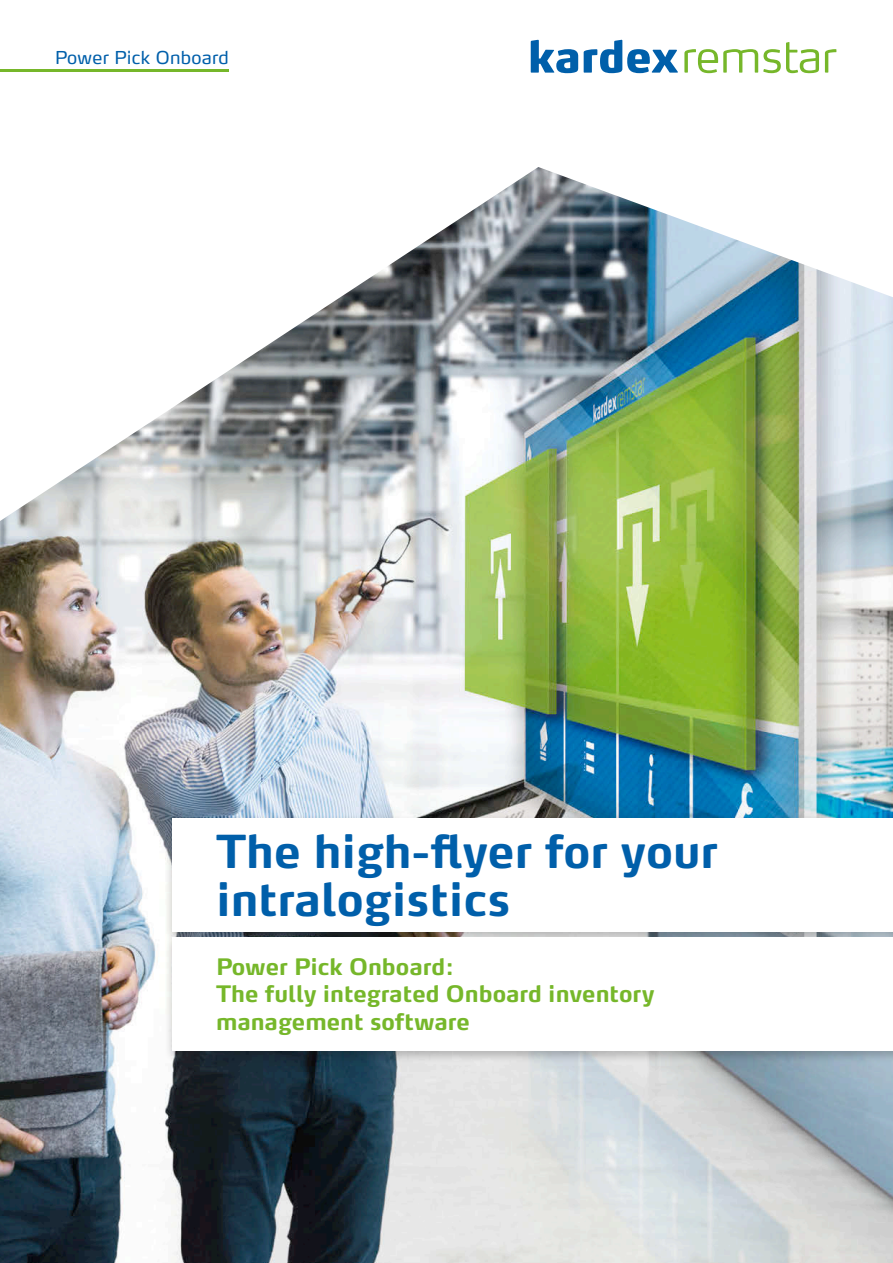
<style>
.page{position:relative;width:893px;height:1263px;background:#fff}
.page>*{position:absolute;margin:0;border:0;box-sizing:border-box;transform-origin:0 0}
.t1{font:700 45px/48.8px "Max Pro";color:#005faa}
.t2{font:700 22.5px/27.8px "Max Pro";color:#76b72a}
.t3{font:17.7px "Max Pro";letter-spacing:.015em;color:#005faa}
</style>
<div class="page">
<svg style="left:531px;top:40px;width:47px;height:33px"></svg>
<svg style="left:584px;top:40px;width:94px;height:33px"></svg>
<svg style="left:684px;top:42px;width:135px;height:31px"></svg>
<svg style="left:825px;top:49px;width:11px;height:24px"></svg>
<img style="left:0;top:167px;width:893px;height:1096px">
<div style="left:164px;top:814px;width:729px;height:249px;background:#1b1b1a;opacity:.25"></div>
<div style="left:173px;top:937px;width:720px;height:113px;background:#fff"></div>
<div style="left:173px;top:818px;width:720px;height:113px;background:#fff"></div>
<hr style="left:0;top:69px;width:228px;height:2px;background:#76b72a">
<p class="t3" style="left:55px;top:43px;width:175px">Power Pick Onboard</p>
<h1 class="t1" style="left:216px;top:822px;width:504px">The high-flyer for your intralogistics</h1>
<p class="t2" style="left:216px;top:950px;width:440px">Power Pick Onboard:<br>The fully integrated Onboard inventory management software</p>
</div>
